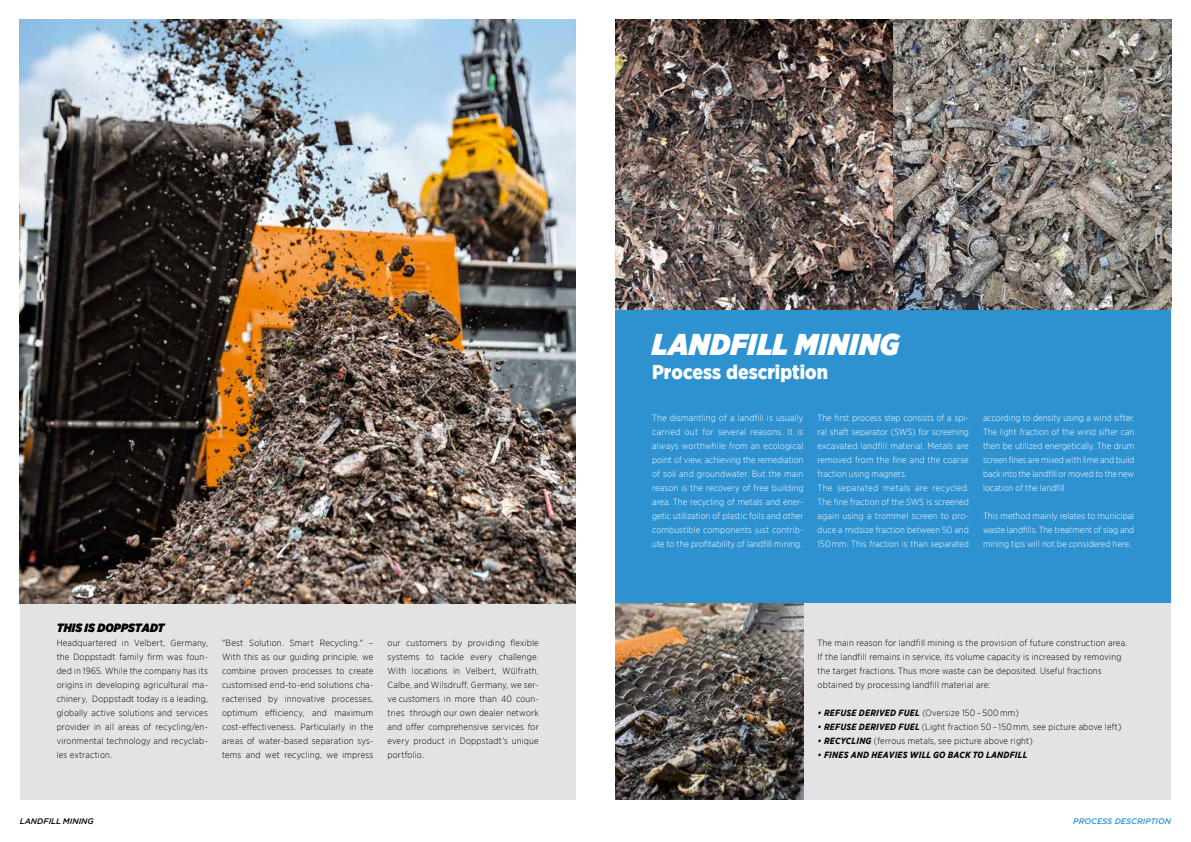
<style>
.page{position:relative;width:1191px;height:842px;background:#fff}
.page>*{position:absolute;margin:0;border:0;box-sizing:border-box;transform-origin:0 0}
.t1{font:italic 900 30px "Gotham Narrow";letter-spacing:.025em;color:#fff}
.t2{font:900 20px "Gotham Narrow";color:#fff}
.t3{font:italic 900 12px "Gotham Narrow";letter-spacing:.01em;color:#000}
.t4{font:300 9px/14px "Gotham Narrow";letter-spacing:.02em;color:#000;text-align:justify}
.t5{font:300 9px/14px "Gotham Narrow";color:#fff;text-align:justify}
.t6{font:italic 700 9px "Gotham Narrow";letter-spacing:.02em;color:#000}
.t7{font:italic 500 8px "Gotham";color:#2e92d0}
.t8{font:italic 500 8px "Gotham";color:#000}
.s1{font-weight:700;font-style:italic}
</style>
<div class="page">
<div style="left:20px;top:603px;width:555px;height:197px;background:#e3e3e3"></div>
<div style="left:615px;top:309px;width:556px;height:294px;background:#2e92d0"></div>
<div style="left:615px;top:603px;width:556px;height:197px;background:#e3e3e3"></div>
<img style="left:615px;top:20px;width:556px;height:289px">
<img style="left:615px;top:603px;width:188px;height:196px">
<img style="left:20px;top:20px;width:555px;height:583px">
<h3 class="t3" style="left:57px;top:619px;width:109px">THIS IS DOPPSTADT</h3>
<p class="t4" style="left:57px;top:635px;width:153px">Headquartered in Velbert, Germany, the Doppstadt family firm was foun&shy;ded in 1965. While the company has its origins in developing agricultural ma&shy;chinery, Doppstadt today is a leading, globally active solutions and services provider in all areas of recycling/en&shy;vironmental technology and recyclab&shy;les extraction.</p>
<p class="t4" style="left:222px;top:635px;width:153px">"Best Solution. Smart Recycling." – With this as our guiding principle, we combine proven processes to create customised end-to-end solutions cha&shy;racterised by innovative processes, optimum efficiency, and maximum cost-effectiveness. Particularly in the areas of water-based separation sys&shy;tems and wet recycling, we impress</p>
<p class="t4" style="left:387px;top:635px;width:153px">our customers by providing flexible systems to tackle every challenge.<br>With locations in Velbert, Wülfrath, Calbe, and Wilsdruff, Germany, we ser&shy;ve customers in more than 40 coun&shy;tries through our own dealer network and offer comprehensive services for every product in Doppstadt’s unique portfolio.</p>
<h1 class="t1" style="left:652px;top:324px;width:249px">LANDFILL MINING</h1>
<h2 class="t2" style="left:652px;top:359px;width:177px">Process description</h2>
<p class="t5" style="left:817px;top:411px;width:153px;text-align:left">The first process step consists of a spi&shy;ral shaft separator (SWS) for screening excavated landfill material. Metals are removed from the fine and the coarse fraction using magnets.<br>The separated metals are recycled.<br>The fine fraction of the SWS is screened again using a trommel screen to pro&shy;duce a midsize fraction between 50 and 150 mm. This fraction is than separated</p>
<p class="t5" style="left:652px;top:411px;width:153px">The dismantling of a landfill is usually carried out for several reasons. It is always worthwhile from an ecological point of view, achieving the remediation of soil and groundwater. But the main reason is the recovery of free building area. The recycling of metals and ener&shy;getic utilization of plastic foils and other combustible components just contrib&shy;ute to the profitability of landfill mining.</p>
<p class="t5" style="left:983px;top:411px;width:153px">according to density using a wind sifter.<br>The light fraction of the wind sifter can then be utilized energetically. The drum screen fines are mixed with lime and build back into the landfill or moved to the new location of the landfill.</p>
<p class="t5" style="left:983px;top:509px;width:153px">This method mainly relates to municipal waste landfills. The treatment of slag and mining tips will not be considered here.</p>
<p class="t4" style="left:817px;top:635px;width:311px;text-align:left">The main reason for landfill mining is the provision of future construction area.<br>If the landfill remains in service, its volume capacity is increased by removing the target fractions. Thus more waste can be deposited. Useful fractions obtained by processing landfill material are:</p>
<p class="t4" style="left:817px;top:705px;width:203px"><span class="s1">• REFUSE DERIVED FUEL</span> (Oversize 150 – 500 mm)</p>
<p class="t4" style="left:817px;top:719px;width:305px"><span class="s1">• REFUSE DERIVED FUEL</span> (Light fraction 50 – 150 mm, see picture above left)</p>
<p class="t4" style="left:817px;top:733px;width:217px"><span class="s1">• RECYCLING</span> (ferrous metals, see picture above right)</p>
<p class="t6" style="left:817px;top:749px;width:211px">• FINES AND HEAVIES WILL GO BACK TO LANDFILL</p>
<p class="t8" style="left:20px;top:816px;width:75px">LANDFILL MINING</p>
<p class="t7" style="left:1073px;top:816px;width:99px">PROCESS DESCRIPTION</p>
</div>
